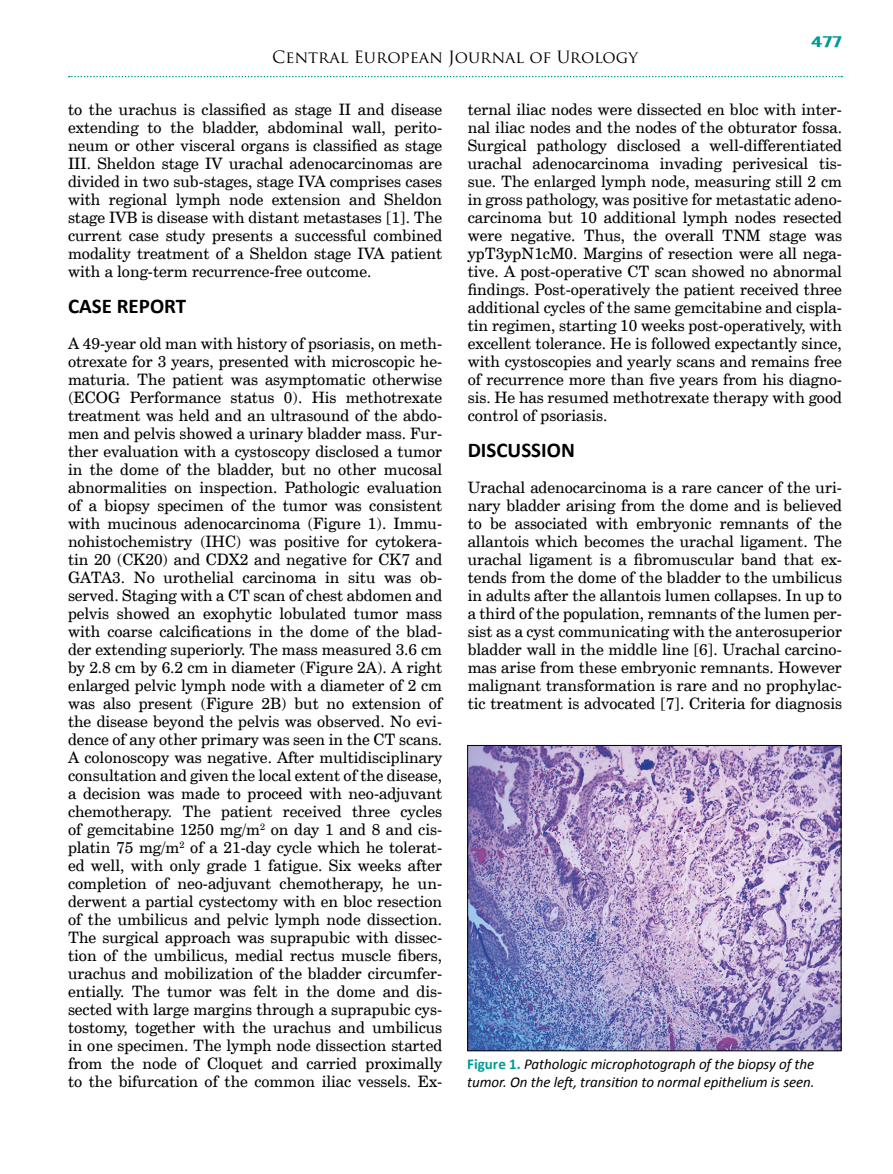
<style>
.page{position:relative;width:893px;height:1174px;background:#fff}
.page>*{position:absolute;margin:0;border:0;box-sizing:border-box;transform-origin:0 0}
.t1{font:700 21px "Calibri";color:#000}
.t2{font:16.5px "Trajan Pro";color:#000}
.t3{font:15.75px/18px "Cent Schbook EU";color:#000;text-align:justify}
.t4{font:italic 15px/18px "Calibri";letter-spacing:-.005em;color:#000}
.t5{font:15px "Alternate Gothic No 2 EU";color:#009a93;scale:2 1}
.s1{font-weight:700;font-style:normal;color:#009a93}
</style>
<div class="page">
<svg style="left:69px;top:76px;width:773px;height:1px"></svg>
<img style="left:469px;top:747px;width:370px;height:302px">
<div style="left:467px;top:745px;width:374px;height:306px;border:1px solid #000"></div>
<p class="t5" style="left:811px;top:33px;width:17px">477</p>
<p class="t2" style="left:272px;top:47px;width:367px">Central European Journal of Urology</p>
<p class="t3" style="left:68px;top:101px;width:376px">to the urachus is classified as stage II and disease extending to the bladder, abdominal wall, perito&shy;neum or other visceral organs is classified as stage III. Sheldon stage IV urachal adenocarcinomas are divided in two sub-stages, stage IVA comprises cases with regional lymph node extension and Sheldon stage IVB is disease with distant metastases [1]. The current case study presents a successful combined modality treatment of a Sheldon stage IVA patient with a long-term recurrence-free outcome.</p>
<h1 class="t1" style="left:68px;top:292px;width:120px">CASE REPORT</h1>
<p class="t3" style="left:68px;top:335px;width:376px">A 49-year old man with history of psoriasis, on meth&shy;otrexate for 3 years, presented with microscopic he&shy;maturia. The patient was asymptomatic otherwise (ECOG Performance status 0). His methotrexate treatment was held and an ultrasound of the abdo&shy;men and pelvis showed a urinary bladder mass. Fur&shy;ther evaluation with a cystoscopy disclosed a tumor in the dome of the bladder, but no other mucosal abnormalities on inspection. Pathologic evaluation of a biopsy specimen of the tumor was consistent with mucinous adenocarcinoma (Figure 1). Immu&shy;nohistochemistry (IHC) was positive for cytokera&shy;tin 20 (CK20) and CDX2 and negative for CK7 and GATA3. No urothelial carcinoma in situ was ob&shy;served. Staging with a CT scan of chest abdomen and pelvis showed an exophytic lobulated tumor mass with coarse calcifications in the dome of the blad&shy;der extending superiorly. The mass measured 3.6 cm by 2.8 cm by 6.2 cm in diameter (Figure 2A). A right enlarged pelvic lymph node with a diameter of 2 cm was also present (Figure 2B) but no extension of the disease beyond the pelvis was observed. No evi&shy;dence of any other primary was seen in the CT scans.<br>A colonoscopy was negative. After multidisciplinary consultation and given the local extent of the disease, a decision was made to proceed with neo-adjuvant chemotherapy. The patient received three cycles of gemcitabine 1250 mg/m<sup>2</sup> on day 1 and 8 and cis&shy;platin 75 mg/m<sup>2</sup> of a 21-day cycle which he tolerat&shy;ed well, with only grade 1 fatigue. Six weeks after completion of neo-adjuvant chemotherapy, he un&shy;derwent a partial cystectomy with en bloc resection of the umbilicus and pelvic lymph node dissection.<br>The surgical approach was suprapubic with dissec&shy;tion of the umbilicus, medial rectus muscle fibers, urachus and mobilization of the bladder circumfer&shy;entially. The tumor was felt in the dome and dis&shy;sected with large margins through a suprapubic cys&shy;tostomy, together with the urachus and umbilicus in one specimen. The lymph node dissection started from the node of Cloquet and carried proximally to the bifurcation of the common iliac vessels. Ex-</p>
<p class="t3" style="left:468px;top:101px;width:376px">ternal iliac nodes were dissected en bloc with inter&shy;nal iliac nodes and the nodes of the obturator fossa.<br>Surgical pathology disclosed a well-differentiated urachal adenocarcinoma invading perivesical tis&shy;sue. The enlarged lymph node, measuring still 2 cm in gross pathology, was positive for metastatic adeno&shy;carcinoma but 10 additional lymph nodes resected were negative. Thus, the overall TNM stage was ypT3ypN1cM0. Margins of resection were all nega&shy;tive. A post-operative CT scan showed no abnormal findings. Post-operatively the patient received three additional cycles of the same gemcitabine and cispla&shy;tin regimen, starting 10 weeks post-operatively, with excellent tolerance. He is followed expectantly since, with cystoscopies and yearly scans and remains free of recurrence more than five years from his diagno&shy;sis. He has resumed methotrexate therapy with good control of psoriasis.</p>
<h1 class="t1" style="left:468px;top:436px;width:109px">DISCUSSION</h1>
<p class="t3" style="left:468px;top:479px;width:376px">Urachal adenocarcinoma is a rare cancer of the uri&shy;nary bladder arising from the dome and is believed to be associated with embryonic remnants of the allantois which becomes the urachal ligament. The urachal ligament is a fibromuscular band that ex&shy;tends from the dome of the bladder to the umbilicus in adults after the allantois lumen collapses. In up to a third of the population, remnants of the lumen per&shy;sist as a cyst communicating with the anterosuperior bladder wall in the middle line [6]. Urachal carcino&shy;mas arise from these embryonic remnants. However malignant transformation is rare and no prophylac&shy;tic treatment is advocated [7]. Criteria for diagnosis</p>
<p class="t4" style="left:467px;top:1054px;width:349px"><span class="s1">Figure 1.</span> Pathologic microphotograph of the biopsy of the tumor. On the left, transition to normal epithelium is seen.</p>
</div>
